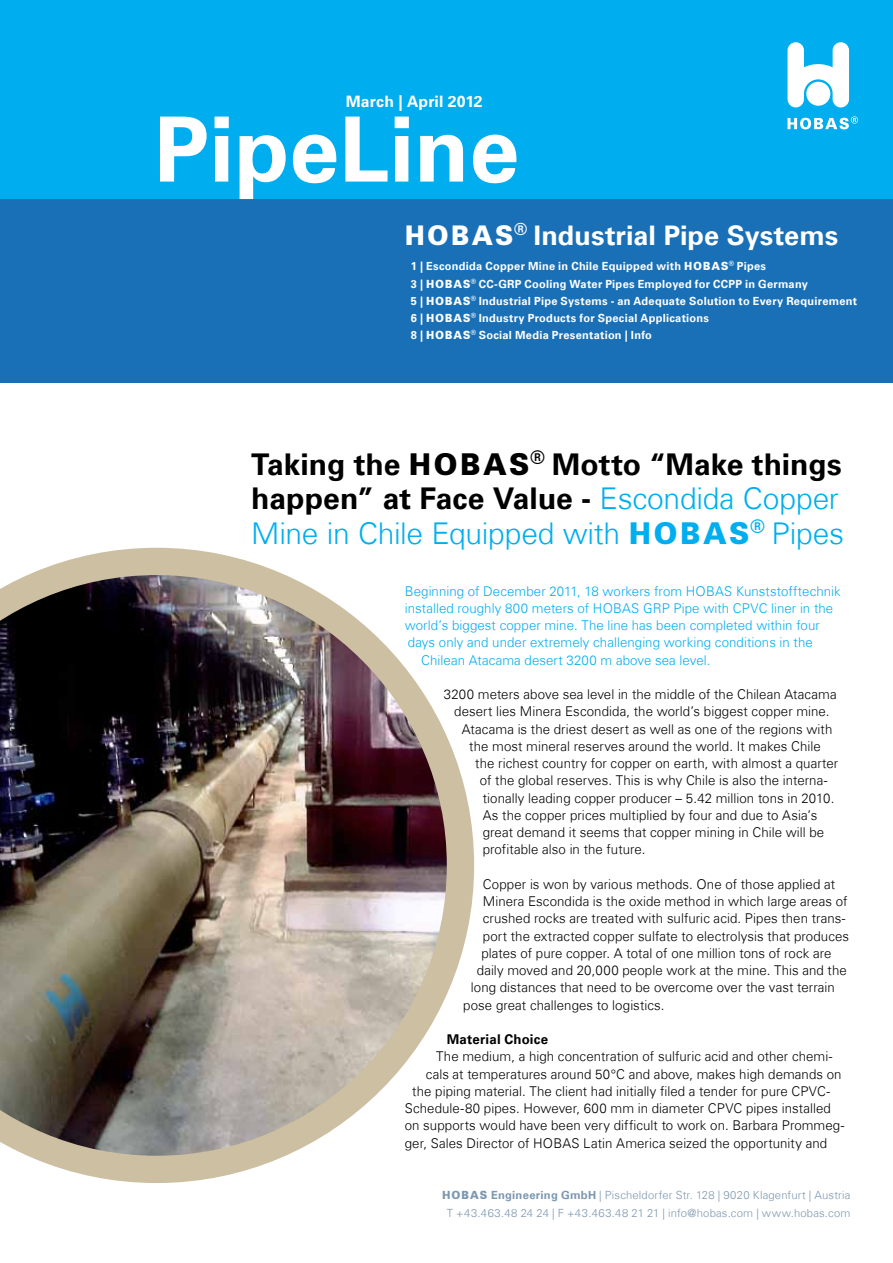
<style>
.page{position:relative;width:893px;height:1263px;background:#fff}
.page>*{position:absolute;margin:0;border:0;box-sizing:border-box;transform-origin:0 0}
.t1{font:700 90px "Univers Com 65";color:#fff}
.t2{font:700 30px/34.5px "Univers Com 65";color:#000}
.t3{font:300 30px "Univers Com 45";letter-spacing:-.01em;color:#00aeef}
.t4{font:700 27px "Univers Com 65";color:#fff}
.t5{font:700 15.75px "Univers Com 65";letter-spacing:.01em;color:#fff}
.t6{font:300 13.5px "Univers Com 45";letter-spacing:.005em;color:#000}
.t7{font:300 13.5px "Univers Com 45";letter-spacing:.005em;color:#00aeef}
.t8{font:700 13.5px "Univers Com 65";letter-spacing:.015em;color:#000}
.t9{font:700 11.25px/17.2px "Univers Com 65";letter-spacing:.025em;color:#fff}
.t10{font:300 11.25px/17.2px "Univers Com 45";letter-spacing:.015em;color:#7c97b0;text-align:center}
.s1{font-family:"HOBAS";font-weight:400}
.s2{font-family:"Univers Com 45";font-weight:300;color:#00aeef}
.s3{font-family:"Univers Com 65";font-weight:700}
</style>
<div class="page">
<img style="left:0;top:548px;width:474px;height:635px">
<div style="left:0;top:199px;width:893px;height:184px;background:#1a70b6"></div>
<div style="left:0;top:0;width:893px;height:199px;background:#00aeef"></div>
<svg style="left:787px;top:42px;width:62px;height:65px"></svg>
<svg style="left:787px;top:116px;width:71px;height:13px"></svg>
<p class="t5" style="left:346px;top:92px;width:138px">March | April 2012</p>
<h1 class="t1" style="left:154px;top:96px;width:367px">PipeLine</h1>
<h3 class="t4" style="left:405px;top:219px;width:435px"><span class="s1">h</span> Industrial Pipe Systems</h3>
<p class="t9" style="left:411px;top:258px;width:448px">1 | Escondida Copper Mine in Chile Equipped with <span class="s1">h</span> Pipes<br>3 | <span class="s1">h</span> CC-GRP Cooling Water Pipes Employed for CCPP in Germany<br>5 | <span class="s1">h</span> Industrial Pipe Systems - an Adequate Solution to Every Requirement 6 | <span class="s1">h</span> Industry Products for Special Applications<br>8 | <span class="s1">h</span> Social Media Presentation | Info</p>
<h2 class="t2" style="left:251px;top:447px;width:592px">Taking the <span class="s1">h</span> Motto “Make things happen” at Face Value - <span class="s2">Escondida Copper</span></h2>
<h2 class="t3" style="left:251px;top:515px;width:594px">Mine in Chile Equipped with <span class="s1">h</span> Pipes</h2>
<p class="t7" style="left:405px;top:583px;width:437px">Beginning of December 2011, 18 workers from HOBAS Kunststofftechnik</p>
<p class="t7" style="left:405px;top:600px;width:430px">installed roughly 800 meters of HOBAS GRP Pipe with CPVC liner in the</p>
<p class="t7" style="left:405px;top:617px;width:416px">world’s biggest copper mine. The line has been completed within four</p>
<p class="t7" style="left:408px;top:634px;width:407px">days only and under extremely challenging working conditions in the</p>
<p class="t7" style="left:421px;top:652px;width:291px">Chilean Atacama desert 3200 m above sea level.</p>
<p class="t6" style="left:444px;top:686px;width:394px">3200 meters above sea level in the middle of the Chilean Atacama</p>
<p class="t6" style="left:454px;top:703px;width:377px">desert lies Minera Escondida, the world’s biggest copper mine.</p>
<p class="t6" style="left:462px;top:721px;width:372px">Atacama is the driest desert as well as one of the regions with</p>
<p class="t6" style="left:469px;top:738px;width:353px">the most mineral reserves around the world. It makes Chile</p>
<p class="t6" style="left:475px;top:755px;width:365px">the richest country for copper on earth, with almost a quarter</p>
<p class="t6" style="left:480px;top:772px;width:349px">of the global reserves. This is why Chile is also the interna-</p>
<p class="t6" style="left:483px;top:790px;width:353px">tionally leading copper producer – 5.42 million tons in 2010.</p>
<p class="t6" style="left:483px;top:807px;width:336px">As the copper prices multiplied by four and due to Asia’s</p>
<p class="t6" style="left:483px;top:824px;width:343px">great demand it seems that copper mining in Chile will be</p>
<p class="t6" style="left:483px;top:841px;width:164px">profitable also in the future.</p>
<p class="t6" style="left:483px;top:876px;width:354px">Copper is won by various methods. One of those applied at</p>
<p class="t6" style="left:483px;top:893px;width:366px">Minera Escondida is the oxide method in which large areas of</p>
<p class="t6" style="left:483px;top:910px;width:364px">crushed rocks are treated with sulfuric acid. Pipes then trans-</p>
<p class="t6" style="left:483px;top:928px;width:368px">port the extracted copper sulfate to electrolysis that produces</p>
<p class="t6" style="left:481px;top:945px;width:352px">plates of pure copper. A total of one million tons of rock are</p>
<p class="t6" style="left:477px;top:962px;width:371px">daily moved and 20,000 people work at the mine. This and the</p>
<p class="t6" style="left:471px;top:979px;width:365px">long distances that need to be overcome over the vast terrain</p>
<p class="t6" style="left:463px;top:997px;width:203px">pose great challenges to logistics.</p>
<p class="t8" style="left:447px;top:1031px;width:103px">Material Choice</p>
<p class="t6" style="left:436px;top:1048px;width:398px">The medium, a high concentration of sulfuric acid and other chemi-</p>
<p class="t6" style="left:426px;top:1066px;width:417px">cals at temperatures around 50°C and above, makes high demands on</p>
<p class="t6" style="left:412px;top:1083px;width:419px">the piping material. The client had initially filed a tender for pure CPVC-</p>
<p class="t6" style="left:405px;top:1100px;width:428px">Schedule-80 pipes. However, 600 mm in diameter CPVC pipes installed</p>
<p class="t6" style="left:405px;top:1117px;width:441px">on supports would have been very difficult to work on. Barbara Prommeg-</p>
<p class="t6" style="left:405px;top:1135px;width:424px">ger, Sales Director of HOBAS Latin America seized the opportunity and</p>
<p class="t10" style="left:442px;top:1187px;width:410px"><span class="s1">E</span> <span class="s3">Engineering GmbH</span> | Pischeldorfer Str. 128 | 9020 Klagenfurt | Austria<br>T +43.463.48 24 24 | F +43.463.48 21 21 | info@hobas.com | www.hobas.com</p>
</div>
